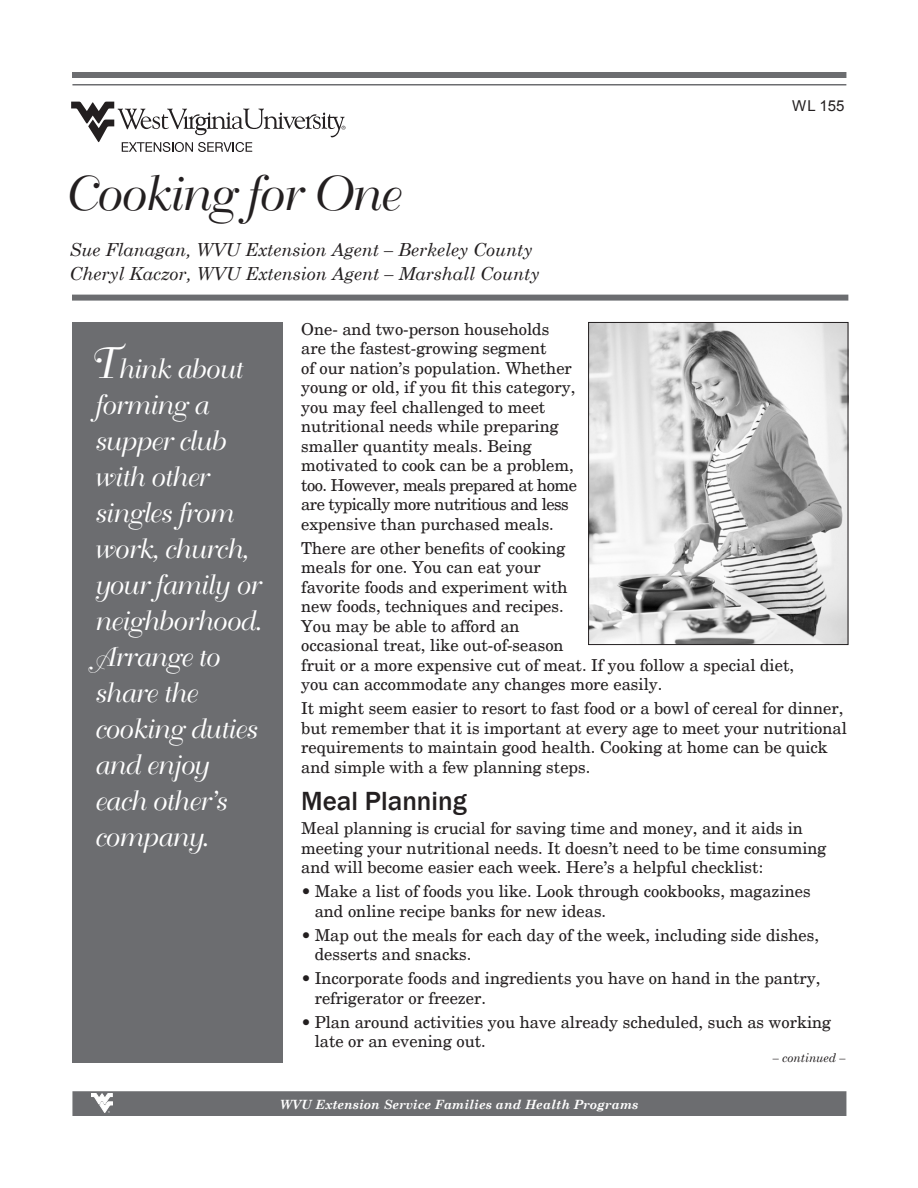
<style>
.page{position:relative;width:918px;height:1188px;background:#fff}
.page>*{position:absolute;margin:0;border:0;box-sizing:border-box;transform-origin:0 0}
.Headline{font:48px "Bellevue";letter-spacing:-.015em;color:#231f20}
.Body_text{font:27px/36px "Bellevue Pro";letter-spacing:-.01em;color:#fff}
.subhead{font:500 27px "Franklin Gothic";color:#231f20}
.Body_text-2{font:italic 18px "Century Schoolbook";color:#231f20}
.Body_text-3{font:16.5px/19.5px "New Century Schlbk";color:#231f20}
.t1{font:15px "Arial";color:#231f20}
.t2{font:italic 700 12.75px "Century Schoolbook";color:#fff}
.Continued{font:italic 12px "Century Schoolbook";color:#231f20}
.s1{font-family:"Bellevue";font-size:43.5px}
</style>
<div class="page">
<div style="left:72px;top:72px;width:774px;height:6px;background:#6c6d70"></div>
<hr style="left:72px;top:84px;width:774px;height:2px;background:#6c6d70">
<div style="left:72px;top:1091px;width:774px;height:25px;background:#6c6d70;border:2px solid #6c6d70"></div>
<svg style="left:91px;top:1093px;width:22px;height:20px"></svg>
<div style="left:72px;top:322px;width:211px;height:741px;background:#6c6d70"></div>
<div style="left:72px;top:295px;width:776px;height:6px;background:#6c6d70"></div>
<svg style="left:71px;top:102px;width:275px;height:50px"></svg>
<img style="left:590px;top:324px;width:256px;height:319px">
<div style="left:588px;top:322px;width:260px;height:323px;border:1px solid #231f20"></div>
<p class="Headline" style="left:62px;top:167px;width:336px">Cooking for One</p>
<p class="Body_text-2" style="left:69px;top:236px;width:464px">Sue Flanagan, WVU Extension Agent – Berkeley County</p>
<p class="Body_text-2" style="left:69px;top:260px;width:471px">Cheryl Kaczor, WVU Extension Agent – Marshall County</p>
<p class="t1" style="left:792px;top:96px;width:54px">WL 155</p>
<p class="Body_text" style="left:87px;top:351px;width:173px"><span class="s1">T</span>hink about forming a supper club with other singles from work, church, your family or neighborhood.<br>Arrange to share the cooking duties and enjoy each other’s company.</p>
<p class="Body_text-3" style="left:301px;top:319px;width:277px">One- and two-person households are the fastest-growing segment<br>of our nation’s population. Whether young or old, if you fit this category, you may feel challenged to meet nutritional needs while preparing smaller quantity meals. Being motivated to cook can be a problem, too. However, meals prepared at home are typically more nutritious and less expensive than purchased meals.</p>
<p class="Body_text-3" style="left:301px;top:538px;width:494px">There are other benefits of cooking<br>meals for one. You can eat your<br>favorite foods and experiment with<br>new foods, techniques and recipes.<br>You may be able to afford an<br>occasional treat, like out-of-season<br>fruit or a more expensive cut of meat. If you follow a special diet, you can accommodate any changes more easily.</p>
<p class="Body_text-3" style="left:301px;top:699px;width:547px">It might seem easier to resort to fast food or a bowl of cereal for dinner, but remember that it is important at every age to meet your nutritional requirements to maintain good health. Cooking at home can be quick and simple with a few planning steps.</p>
<p class="subhead" style="left:301px;top:785px;width:167px">Meal Planning</p>
<p class="Body_text-3" style="left:301px;top:819px;width:527px">Meal planning is crucial for saving time and money, and it aids in meeting your nutritional needs. It doesn’t need to be time consuming and will become easier each week. Here’s a helpful checklist:</p>
<p class="Body_text-3" style="left:315px;top:882px;width:498px;text-indent:-13px">• Make a list of foods you like. Look through cookbooks, magazines and online recipe banks for new ideas.</p>
<p class="Body_text-3" style="left:315px;top:925px;width:506px;text-indent:-13px">• Map out the meals for each day of the week, including side dishes, desserts and snacks.</p>
<p class="Body_text-3" style="left:315px;top:969px;width:507px;text-indent:-13px">• Incorporate foods and ingredients you have on hand in the pantry, refrigerator or freezer.</p>
<p class="Body_text-3" style="left:315px;top:1012px;width:518px;text-indent:-13px">• Plan around activities you have already scheduled, such as working late or an evening out.</p>
<p class="Continued" style="left:773px;top:1049px;width:74px">– continued –</p>
<p class="t2" style="left:280px;top:1095px;width:360px">WVU Extension Service Families and Health Programs</p>
</div>
